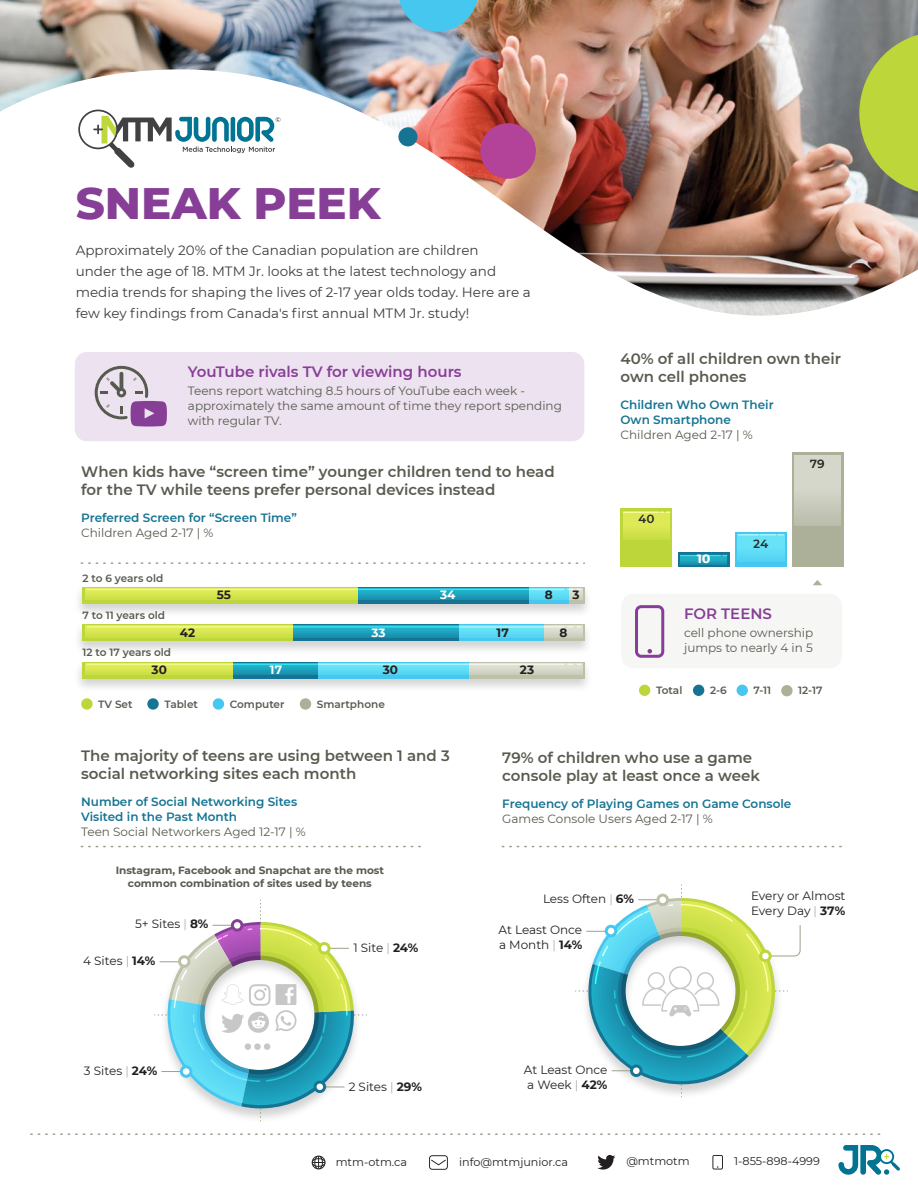
<style>
.page{position:relative;width:918px;height:1188px;background:#fff}
.page>*{position:absolute;margin:0;border:0;box-sizing:border-box;transform-origin:0 0}
.t1{font:800 45px "Montserrat";color:#873e97}
.t2{font:600 15px/18px "Montserrat";color:#575b4f}
.t3{font:600 15px "Montserrat";color:#873e97}
.t4{font:13.5px/21px "Montserrat";color:#3d3d3d}
.t5{font:12px/15px "Montserrat";color:#575b4f}
.t6{font:600 12px/15px "Montserrat";color:#157493}
.t7{font:12px/15px "Montserrat";color:#231f20}
.t8{font:700 12px "Montserrat";color:#231f20}
.t9{font:700 12px "Montserrat";color:#fff}
.t10{font:11.25px "Montserrat";color:#231f20}
.t11{font:600 10.5px "Montserrat";color:#575b4f}
.t12{font:700 10.5px/13.5px "Montserrat";color:#575b4f;text-align:center}
.s1{font-weight:100}
.s2{font-weight:700}
</style>
<div class="page">
<div style="left:75px;top:352px;width:509px;height:89px;background:#ede2ef;border-radius:12px"></div>
<div style="left:621px;top:594px;width:221px;height:74px;background:#f6f7f5;border-radius:12px"></div>
<svg style="left:838px;top:1145px;width:62px;height:30px"></svg>
<svg style="left:81px;top:846px;width:340px;height:1px"></svg>
<svg style="left:81px;top:562px;width:503px;height:2px"></svg>
<svg style="left:502px;top:846px;width:340px;height:1px"></svg>
<svg style="left:31px;top:1133px;width:850px;height:2px"></svg>
<img style="left:79px;top:587px;width:508px;height:26px">
<img style="left:79px;top:624px;width:508px;height:86px">
<div style="left:82px;top:662px;width:151px;height:16px;background:#bdd63a"></div>
<div style="left:233px;top:662px;width:85px;height:16px;background:#157493"></div>
<div style="left:318px;top:662px;width:151px;height:16px;background:#45c7f0"></div>
<div style="left:469px;top:662px;width:115px;height:16px;background:#bdc1a7"></div>
<svg style="left:86px;top:663px;width:496px;height:12px;background:#93d4b1"></svg>
<svg style="left:568px;top:664px;width:13px;height:1px"></svg>
<hr style="left:87px;top:664px;width:477px;height:1px;background:#fff">
<div style="left:81px;top:698px;width:12px;height:12px;background:#bdd63a;border-radius:50%"></div>
<div style="left:147px;top:698px;width:12px;height:12px;background:#157493;border-radius:50%"></div>
<div style="left:213px;top:698px;width:11px;height:12px;background:#45c7f0;border-radius:50%"></div>
<div style="left:300px;top:698px;width:11px;height:12px;background:#acb099;border-radius:50%"></div>
<div style="left:639px;top:685px;width:11px;height:11px;background:#bdd63a;border-radius:50%"></div>
<div style="left:693px;top:685px;width:11px;height:11px;background:#157493;border-radius:50%"></div>
<div style="left:737px;top:685px;width:11px;height:11px;background:#45c7f0;border-radius:50%"></div>
<div style="left:781px;top:685px;width:12px;height:11px;background:#acb099;border-radius:50%"></div>
<svg style="left:94px;top:365px;width:73px;height:62px"></svg>
<div style="left:635px;top:605px;width:29px;height:53px;border:3px solid #873e97;border-radius:5px"></div>
<svg style="left:648px;top:649px;width:4px;height:5px"></svg>
<svg style="left:576px;top:885px;width:224px;height:213px"></svg>
<svg style="left:154px;top:900px;width:213px;height:222px"></svg>
<svg style="left:813px;top:580px;width:9px;height:5px"></svg>
<img style="left:0;top:0;width:918px;height:316px">
<div style="left:398px;top:127px;width:19px;height:19px;background:#157493;border-radius:50%"></div>
<div style="left:480px;top:123px;width:56px;height:56px;background:#b24399;border-radius:50%"></div>
<svg style="left:859px;top:31px;width:59px;height:164px;background:#a8ba4e"></svg>
<svg style="left:398px;top:0;width:80px;height:31px;background:#5dbad7"></svg>
<svg style="left:312px;top:1156px;width:14px;height:13px"></svg>
<svg style="left:429px;top:1155px;width:19px;height:15px"></svg>
<svg style="left:597px;top:1155px;width:18px;height:15px"></svg>
<svg style="left:712px;top:1155px;width:11px;height:15px"></svg>
<div style="left:792px;top:452px;width:51px;height:115px;background:#acb099"></div>
<svg style="left:735px;top:532px;width:51px;height:35px"></svg>
<svg style="left:678px;top:552px;width:51px;height:15px"></svg>
<div style="left:621px;top:509px;width:51px;height:58px;background:#bdd63a"></div>
<div style="left:624px;top:512px;width:46px;height:27px;background:linear-gradient(to right,#d8e752,#d8e752)"></div>
<div style="left:738px;top:535px;width:46px;height:27px;background:linear-gradient(to right,#61def6,#61def6)"></div>
<svg style="left:681px;top:556px;width:46px;height:9px"></svg>
<div style="left:795px;top:455px;width:46px;height:71px;background:linear-gradient(to bottom,#dcded4,#bfc2b1)"></div>
<svg style="left:661px;top:511px;width:9px;height:2px"></svg>
<hr style="left:624px;top:511px;width:35px;height:2px;background:#fff">
<svg style="left:681px;top:555px;width:46px;height:1px"></svg>
<svg style="left:761px;top:534px;width:22px;height:2px"></svg>
<hr style="left:739px;top:534px;width:20px;height:2px;background:#fff">
<h1 class="t1" style="left:76px;top:170px;width:306px">SNEAK PEEK</h1>
<p class="t4" style="left:76px;top:240px;width:457px">Approximately 20% of the Canadian population are children<br>under the age of 18. MTM Jr. looks at the latest technology and media trends for shaping the lives of 2-17 year olds today. Here are a few key findings from Canada's first annual MTM Jr. study!</p>
<p class="t3" style="left:188px;top:361px;width:275px">YouTube rivals TV for viewing hours</p>
<p class="t5" style="left:188px;top:383px;width:376px">Teens report watching 8.5 hours of YouTube each week - approximately the same amount of time they report spending with regular TV.</p>
<p class="t2" style="left:81px;top:462px;width:475px">When kids have “screen time” younger children tend to head for the TV while teens prefer personal devices instead</p>
<p class="t6" style="left:81px;top:509px;width:217px">Preferred Screen for “Screen Time”</p>
<p class="t5" style="left:81px;top:524px;width:134px">Children Aged 2-17 | %</p>
<p class="t11" style="left:83px;top:571px;width:82px">2 to 6 years old</p>
<p class="t11" style="left:83px;top:608px;width:84px">7 to 11 years old</p>
<p class="t11" style="left:83px;top:645px;width:90px">12 to 17 years old</p>
<p class="t8" style="left:217px;top:586px;width:16px">55</p>
<p class="t9" style="left:440px;top:586px;width:17px">34</p>
<p class="t8" style="left:545px;top:586px;width:9px">8</p>
<p class="t8" style="left:573px;top:586px;width:9px">3</p>
<p class="t8" style="left:180px;top:624px;width:17px">42</p>
<p class="t9" style="left:372px;top:624px;width:16px">33</p>
<p class="t8" style="left:497px;top:624px;width:14px">17</p>
<p class="t8" style="left:559px;top:624px;width:9px">8</p>
<p class="t8" style="left:152px;top:661px;width:17px">30</p>
<p class="t9" style="left:270px;top:661px;width:14px">17</p>
<p class="t8" style="left:383px;top:661px;width:17px">30</p>
<p class="t8" style="left:520px;top:661px;width:16px">23</p>
<p class="t11" style="left:98px;top:696px;width:36px">TV Set</p>
<p class="t11" style="left:164px;top:696px;width:35px">Tablet</p>
<p class="t11" style="left:230px;top:696px;width:56px">Computer</p>
<p class="t11" style="left:317px;top:696px;width:70px">Smartphone</p>
<p class="t2" style="left:621px;top:349px;width:222px">40% of all children own their own cell phones</p>
<p class="t6" style="left:621px;top:397px;width:155px">Children Who Own Their<br>Own Smartphone</p>
<p class="t5" style="left:621px;top:427px;width:134px">Children Aged 2-17 | %</p>
<p class="t8" style="left:638px;top:510px;width:18px">40</p>
<p class="t9" style="left:697px;top:550px;width:14px">10</p>
<p class="t8" style="left:753px;top:535px;width:17px">24</p>
<p class="t8" style="left:810px;top:456px;width:17px">79</p>
<p class="t3" style="left:684px;top:603px;width:89px">FOR TEENS</p>
<p class="t5" style="left:684px;top:625px;width:131px">cell phone ownership jumps to nearly 4 in 5</p>
<p class="t11" style="left:656px;top:683px;width:28px">Total</p>
<p class="t11" style="left:710px;top:683px;width:18px">2-6</p>
<p class="t11" style="left:754px;top:683px;width:19px">7-11</p>
<p class="t11" style="left:798px;top:683px;width:26px">12-17</p>
<p class="t2" style="left:81px;top:746px;width:370px">The majority of teens are using between 1 and 3 social networking sites each month</p>
<p class="t6" style="left:81px;top:794px;width:218px">Number of Social Networking Sites<br>Visited in the Past Month</p>
<p class="t5" style="left:81px;top:824px;width:226px">Teen Social Networkers Aged 12-17 | %</p>
<p class="t12" style="left:116px;top:863px;width:270px">Instagram, Facebook and Snapchat are the most common combination of sites used by teens</p>
<p class="t7" style="left:135px;top:916px;width:75px">5+ Sites <span class="s1">|</span> <span class="s2">8%</span></p>
<p class="t7" style="left:83px;top:953px;width:74px">4 Sites <span class="s1">|</span> <span class="s2">14%</span></p>
<p class="t7" style="left:84px;top:1062px;width:75px">3 Sites <span class="s1">|</span> <span class="s2">24%</span></p>
<p class="t7" style="left:353px;top:940px;width:67px">1 Site <span class="s1">|</span> <span class="s2">24%</span></p>
<p class="t7" style="left:349px;top:1079px;width:75px">2 Sites <span class="s1">|</span> <span class="s2">29%</span></p>
<p class="t2" style="left:502px;top:748px;width:259px">79% of children who use a game console play at least once a week</p>
<p class="t6" style="left:502px;top:796px;width:291px">Frequency of Playing Games on Game Console</p>
<p class="t5" style="left:502px;top:811px;width:212px">Games Console Users Aged 2-17 | %</p>
<p class="t7" style="left:543px;top:891px;width:92px">Less Often <span class="s1">|</span> <span class="s2">6%</span></p>
<p class="t7" style="left:751px;top:888px;width:96px">Every or Almost<br>Every Day <span class="s1">|</span> <span class="s2">37%</span></p>
<p class="t7" style="left:499px;top:922px;width:85px">At Least Once a Month <span class="s1">|</span> <span class="s2">14%</span></p>
<p class="t7" style="left:524px;top:1062px;width:85px">At Least Once a Week <span class="s1">|</span> <span class="s2">42%</span></p>
<p class="t10" style="left:336px;top:1154px;width:73px">mtm-otm.ca</p>
<p class="t10" style="left:459px;top:1154px;width:111px">info@mtmjunior.ca</p>
<p class="t10" style="left:626px;top:1153px;width:65px">@mtmotm</p>
<p class="t10" style="left:734px;top:1153px;width:87px">1-855-898-4999</p>
</div>
